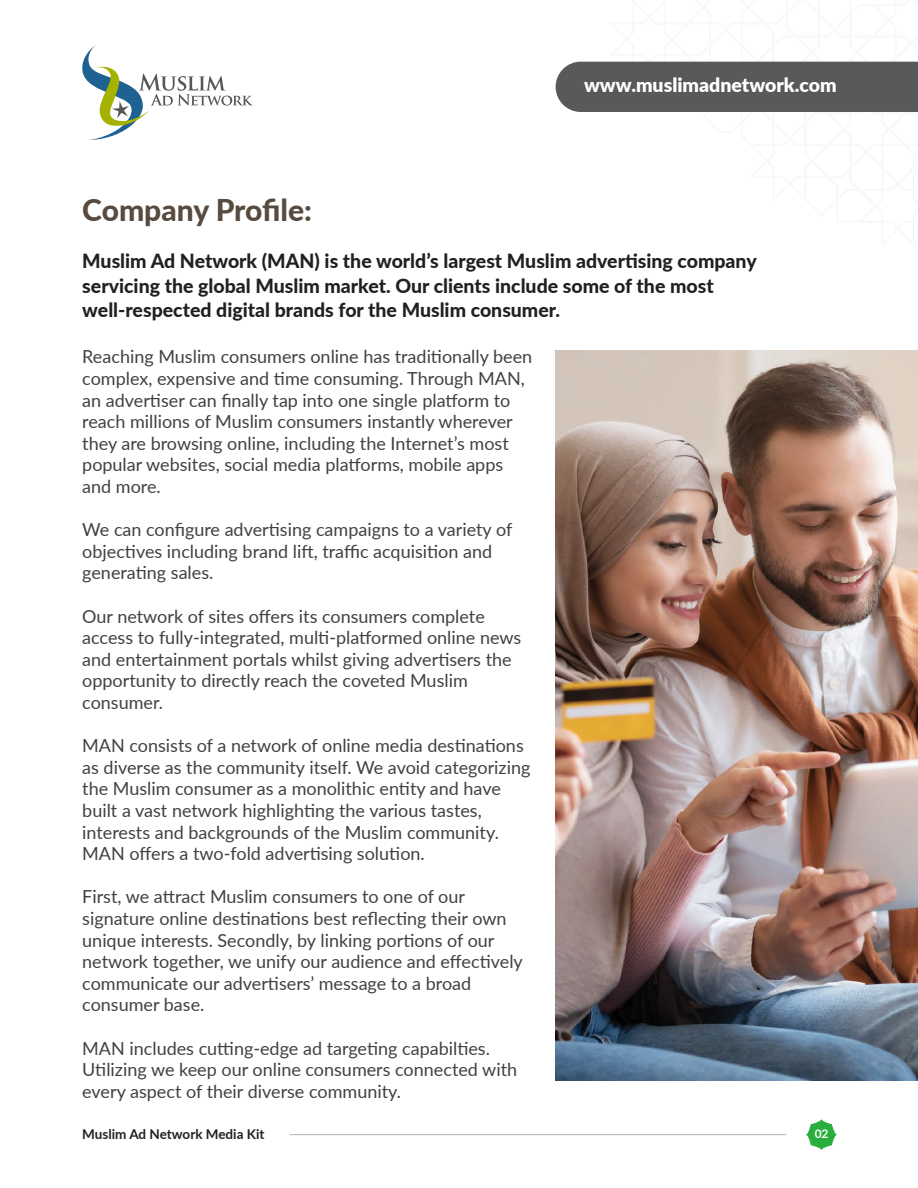
<style>
.page{position:relative;width:918px;height:1188px;background:#fff}
.page>*{position:absolute;margin:0;border:0;box-sizing:border-box;transform-origin:0 0}
.t1{font:800 30px "Lato";letter-spacing:-.005em;color:#564b3e}
.t2{font:800 19.5px/24.6px "Lato";color:#231f20}
.t3{font:900 19.5px "Lato";color:#fff}
.t4{font:18px/21.6px "Lato";color:#414042}
.t5{font:700 13.5px "Lato";color:#231f20}
.t6{font:700 11.85px "Lato";color:#fff}
</style>
<div class="page">
<img style="left:556px;top:350px;width:362px;height:730px">
<svg style="left:806px;top:1119px;width:31px;height:31px"></svg>
<hr style="left:289px;top:1134px;width:497px;height:1px;background:#b3b5b7">
<svg style="left:82px;top:45px;width:171px;height:95px"></svg>
<div style="left:556px;top:61px;width:362px;height:51px;background:#58595b"></div>
<h1 class="t1" style="left:82px;top:188px;width:231px">Company Profile:</h1>
<p class="t3" style="left:584px;top:71px;width:254px">www.muslimadnetwork.com</p>
<p class="t2" style="left:82px;top:248px;width:676px">Muslim Ad Network (MAN) is the world’s largest Muslim advertising company servicing the global Muslim market. Our clients include some of the most well-respected digital brands for the Muslim consumer.</p>
<p class="t4" style="left:82px;top:345px;width:452px">Reaching Muslim consumers online has traditionally been complex, expensive and time consuming. Through MAN, an advertiser can finally tap into one single platform to reach millions of Muslim consumers instantly wherever they are browsing online, including the Internet’s most popular websites, social media platforms, mobile apps and more.</p>
<p class="t4" style="left:82px;top:518px;width:432px">We can configure advertising campaigns to a variety of objectives including brand lift, traffic acquisition and generating sales.</p>
<p class="t4" style="left:82px;top:604px;width:441px">Our network of sites offers its consumers complete access to fully-integrated, multi-platformed online news and entertainment portals whilst giving advertisers the opportunity to directly reach the coveted Muslim consumer.</p>
<p class="t4" style="left:82px;top:734px;width:450px">MAN consists of a network of online media destinations as diverse as the community itself. We avoid categorizing the Muslim consumer as a monolithic entity and have built a vast network highlighting the various tastes, interests and backgrounds of the Muslim community.<br>MAN offers a two-fold advertising solution.</p>
<p class="t4" style="left:82px;top:885px;width:442px">First, we attract Muslim consumers to one of our signature online destinations best reflecting their own unique interests. Secondly, by linking portions of our network together, we unify our audience and effectively communicate our advertisers’ message to a broad consumer base.</p>
<p class="t4" style="left:82px;top:1036px;width:436px">MAN includes cutting-edge ad targeting capabilties.<br>Utilizing we keep our online consumers connected with every aspect of their diverse community.</p>
<p class="t5" style="left:82px;top:1124px;width:184px">Muslim Ad Network Media Kit</p>
<p class="t6" style="left:815px;top:1125px;width:15px">02</p>
</div>
